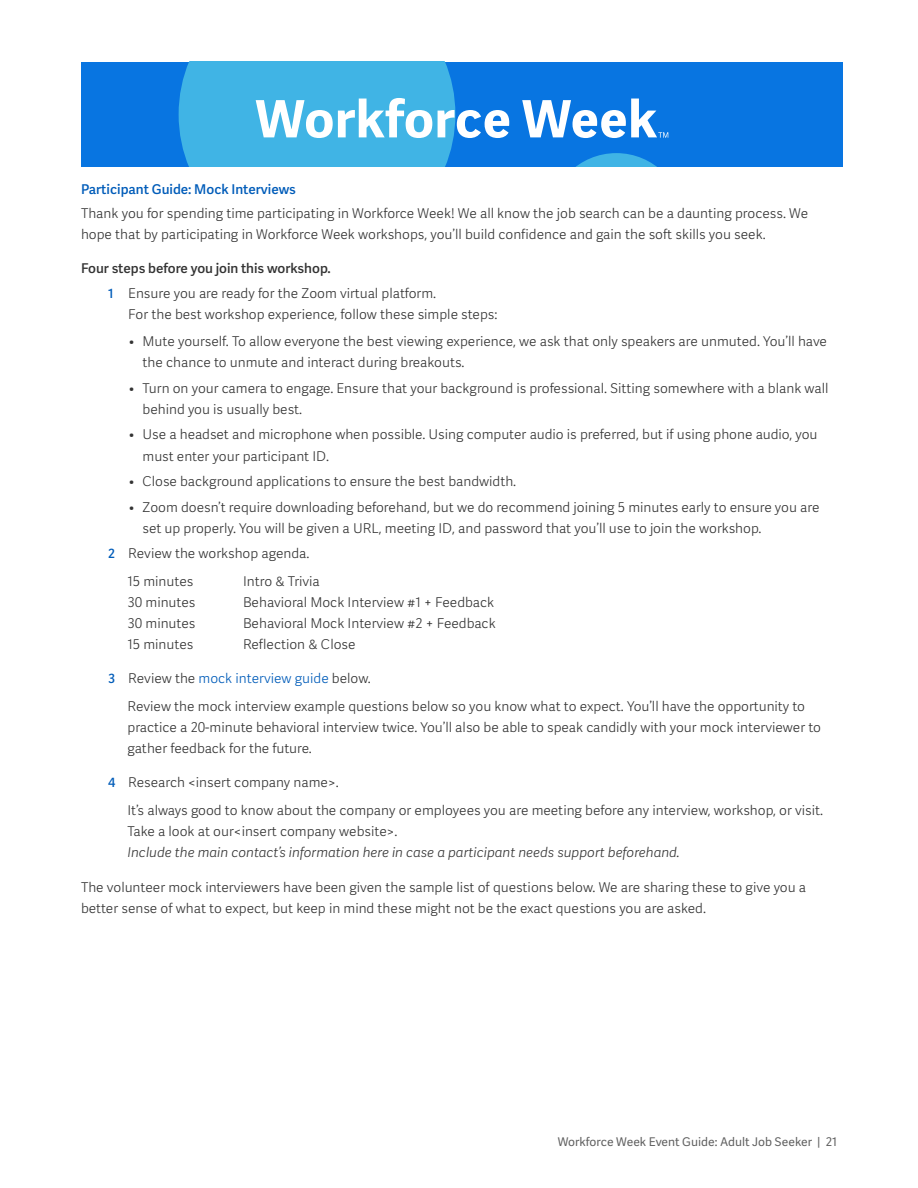
<style>
.page{position:relative;width:918px;height:1188px;background:#fff}
.page>*{position:absolute;margin:0;border:0;box-sizing:border-box;transform-origin:0 0}
.t1{font:300 13.5px/21px "Workday Adelle Sans";color:#333}
.t2{font:italic 300 13.5px "Workday Adelle Sans";color:#333}
.t3{font:500 13.5px "Workday Adelle Sans";color:#005cb9}
.t4{font:12px "Workday Adelle Sans";color:#616161}
.s1{font-weight:500}
.s2{font-weight:500;font-size:12.75px;color:#005cb9}
.s3{color:#005cb9}
</style>
<div class="page">
<div style="left:81px;top:62px;width:761px;height:104px;background:#0875e1"></div>
<svg style="left:577px;top:153px;width:79px;height:13px"></svg>
<svg style="left:179px;top:62px;width:330px;height:104px"></svg>
<svg style="left:522px;top:99px;width:146px;height:39px"></svg>
<p class="t3" style="left:81px;top:181px;width:216px">Participant Guide: Mock Interviews</p>
<p class="t1" style="left:81px;top:203px;width:729px">Thank you for spending time participating in Workforce Week! We all know the job search can be a daunting process. We hope that by participating in Workforce Week workshops, you’ll build confidence and gain the soft skills you seek.</p>
<p class="t1" style="left:108px;top:257px;width:330px;line-height:24.2px;text-indent:-27px"><span class="s1">Four steps before you join this workshop.<br></span><span class="s2">1</span> Ensure you are ready for the Zoom virtual platform.</p>
<p class="t1" style="left:128px;top:304px;width:371px">For the best workshop experience, follow these simple steps:</p>
<p class="t1" style="left:143px;top:332px;width:686px;text-indent:-14px">• Mute yourself. To allow everyone the best viewing experience, we ask that only speakers are unmuted. You’ll have the chance to unmute and interact during breakouts.</p>
<p class="t1" style="left:143px;top:378px;width:687px;text-indent:-14px">• Turn on your camera to engage. Ensure that your background is professional. Sitting somewhere with a blank wall behind you is usually best.</p>
<p class="t1" style="left:143px;top:425px;width:677px;text-indent:-14px">• Use a headset and microphone when possible. Using computer audio is preferred, but if using phone audio, you must enter your participant ID.</p>
<p class="t1" style="left:129px;top:471px;width:389px">• Close background applications to ensure the best bandwidth.</p>
<p class="t1" style="left:143px;top:497px;width:679px;text-indent:-14px">• Zoom doesn’t require downloading beforehand, but we do recommend joining 5 minutes early to ensure you are set up properly. You will be given a URL, meeting ID, and password that you’ll use to join the workshop.</p>
<p class="t1" style="left:127px;top:540px;width:184px;line-height:27.8px;text-indent:-19px"><span class="s2">2</span> Review the workshop agenda.<br>15 minutes</p>
<p class="t1" style="left:243px;top:571px;width:78px">Intro &amp; Trivia</p>
<p class="t1" style="left:127px;top:592px;width:69px">30 minutes</p>
<p class="t1" style="left:243px;top:592px;width:253px">Behavioral Mock Interview #1 + Feedback</p>
<p class="t1" style="left:127px;top:613px;width:69px">30 minutes</p>
<p class="t1" style="left:243px;top:613px;width:254px">Behavioral Mock Interview #2 + Feedback</p>
<p class="t1" style="left:127px;top:634px;width:67px">15 minutes</p>
<p class="t1" style="left:243px;top:634px;width:114px">Reflection &amp; Close</p>
<p class="t1" style="left:127px;top:665px;width:679px;line-height:27.8px;text-indent:-19px"><span class="s2">3</span> Review the <span class="s3">mock interview guide</span> below.<br>Review the mock interview example questions below so you know what to expect. You’ll have the opportunity to</p>
<p class="t1" style="left:127px;top:717px;width:695px">practice a 20-minute behavioral interview twice. You’ll also be able to speak candidly with your mock interviewer to gather feedback for the future.</p>
<p class="t1" style="left:127px;top:769px;width:697px;line-height:27.8px;text-indent:-19px"><span class="s2">4</span> Research &lt;insert company name&gt;.<br>It’s always good to know about the company or employees you are meeting before any interview, workshop, or visit.</p>
<p class="t1" style="left:127px;top:821px;width:272px">Take a look at our&lt;insert company website&gt;.</p>
<p class="t2" style="left:127px;top:845px;width:554px">Include the main contact’s information here in case a participant needs support beforehand.</p>
<p class="t1" style="left:81px;top:877px;width:727px">The volunteer mock interviewers have been given the sample list of questions below. We are sharing these to give you a better sense of what to expect, but keep in mind these might not be the exact questions you are asked.</p>
<p class="t4" style="left:558px;top:1135px;width:281px">Workforce Week Event Guide: Adult Job Seeker | 21</p>
</div>
